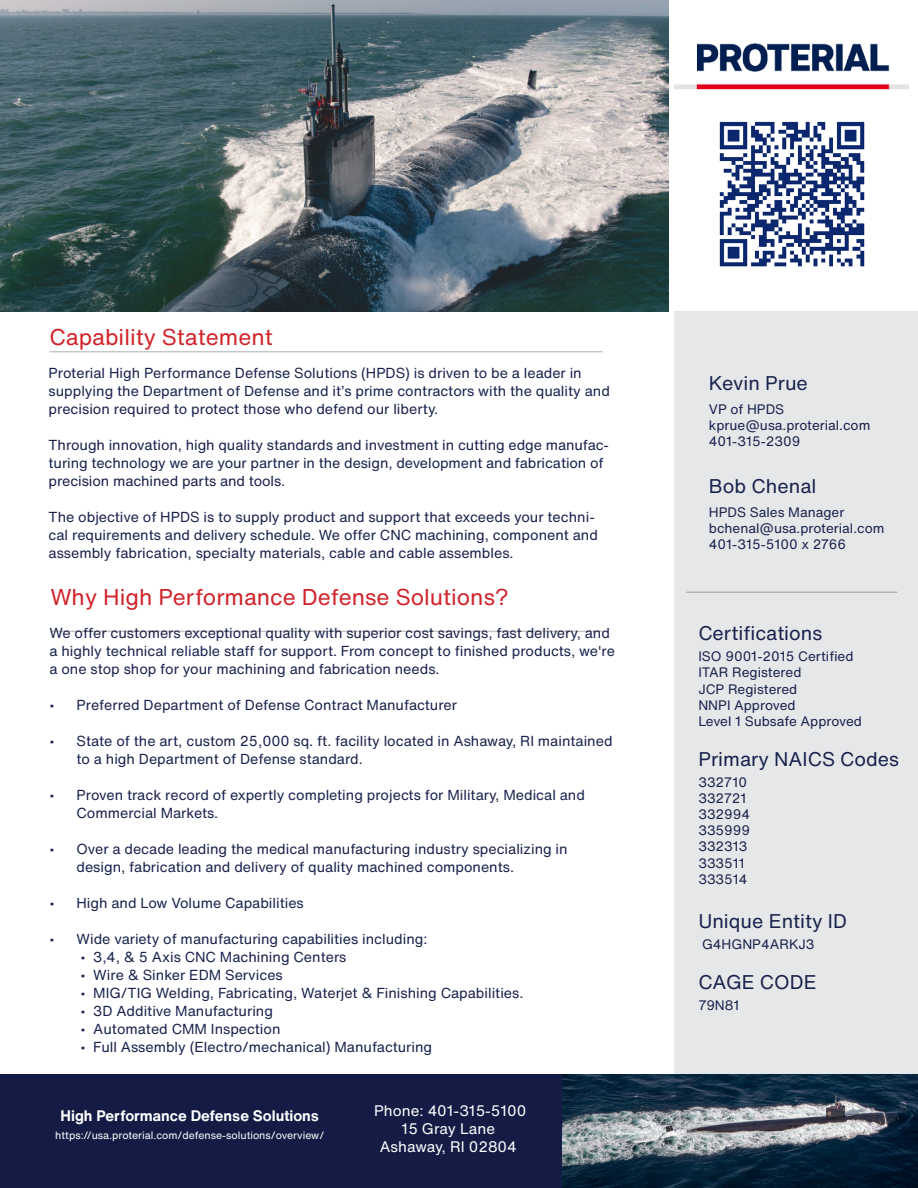
<style>
.page{position:relative;width:918px;height:1188px;background:#fff}
.page>*{position:absolute;margin:0;border:0;box-sizing:border-box;transform-origin:0 0}
.t1{font:22.5px "Helvetica Now Text";color:#d1232a}
.t2{font:19.5px "Helvetica Now Text";color:#18224c}
.t3{font:15px "Helvetica Now Text";color:#fff}
.t4{font:700 15px "Helvetica Now Text";color:#fff}
.t5{font:14.25px/18px "Helvetica Now Text";color:#18224c}
.t6{font:13.5px/16.2px "Helvetica Now Text";color:#18224c}
.t7{font:10.5px "Helvetica Now Text";color:#fff}
</style>
<div class="page">
<div style="left:675px;top:312px;width:243px;height:806px;background:#e6e7e9"></div>
<img style="left:562px;top:1074px;width:356px;height:114px">
<img style="left:0;top:0;width:669px;height:311px">
<img style="left:719px;top:121px;width:146px;height:146px">
<hr style="left:50px;top:351px;width:553px;height:1px;background:#231f20">
<hr style="left:50px;top:631px;width:554px;height:1px;background:#231f20">
<img style="left:675px;top:43px;width:234px;height:47px">
<hr style="left:686px;top:592px;width:211px;height:1px;background:#231f20">
<div style="left:300px;top:1074px;width:262px;height:114px;background:#141c46"></div>
<div style="left:0;top:1074px;width:311px;height:114px;background:#141c46"></div>
<p class="t1" style="left:50px;top:320px;width:225px">Capability Statement</p>
<p class="t5" style="left:49px;top:363px;width:563px">Proterial High Performance Defense Solutions (HPDS) is driven to be a leader in supplying the Department of Defense and it’s prime contractors with the quality and precision required to protect those who defend our liberty.</p>
<p class="t5" style="left:49px;top:435px;width:562px">Through innovation, high quality standards and investment in cutting edge manufac&shy;turing technology we are your partner in the design, development and fabrication of precision machined parts and tools.</p>
<p class="t5" style="left:49px;top:507px;width:551px">The objective of HPDS is to supply product and support that exceeds your techni&shy;cal requirements and delivery schedule. We offer CNC machining, component and assembly fabrication, specialty materials, cable and cable assembles.</p>
<p class="t1" style="left:50px;top:580px;width:460px">Why High Performance Defense Solutions?</p>
<p class="t5" style="left:50px;top:623px;width:567px">We offer customers exceptional quality with superior cost savings, fast delivery, and a highly technical reliable staff for support. From concept to finished products, we're a one stop shop for your machining and fabrication needs.</p>
<p class="t5" style="left:50px;top:695px;width:409px">• Preferred Department of Defense Contract Manufacturer</p>
<p class="t5" style="left:76px;top:731px;width:538px;text-indent:-27px">• State of the art, custom 25,000 sq. ft. facility located in Ashaway, RI maintained to a high Department of Defense standard.</p>
<p class="t5" style="left:76px;top:785px;width:510px;text-indent:-27px">• Proven track record of expertly completing projects for Military, Medical and<br>Commercial Markets.</p>
<p class="t5" style="left:76px;top:839px;width:493px;text-indent:-27px">• Over a decade leading the medical manufacturing industry specializing in design, fabrication and delivery of quality machined components.</p>
<p class="t5" style="left:50px;top:893px;width:256px">• High and Low Volume Capabilities</p>
<p class="t5" style="left:50px;top:929px;width:380px">• Wide variety of manufacturing capabilities including:</p>
<p class="t5" style="left:80px;top:947px;width:268px">• 3,4, &amp; 5 Axis CNC Machining Centers</p>
<p class="t5" style="left:80px;top:965px;width:204px">• Wire &amp; Sinker EDM Services</p>
<p class="t5" style="left:80px;top:983px;width:445px">• MIG/TIG Welding, Fabricating, Waterjet &amp; Finishing Capabilities.</p>
<p class="t5" style="left:80px;top:1001px;width:194px">• 3D Additive Manufacturing</p>
<p class="t5" style="left:80px;top:1019px;width:202px">• Automated CMM Inspection</p>
<p class="t5" style="left:80px;top:1037px;width:353px">• Full Assembly (Electro/mechanical) Manufacturing</p>
<p class="t4" style="left:61px;top:1104px;width:260px">High Performance Defense Solutions</p>
<p class="t7" style="left:55px;top:1127px;width:270px">https://usa.proterial.com/defense-solutions/overview/</p>
<p class="t3" style="left:374px;top:1100px;width:154px">Phone: 401-315-5100</p>
<p class="t3" style="left:402px;top:1118px;width:95px">15 Gray Lane</p>
<p class="t3" style="left:380px;top:1136px;width:138px">Ashaway, RI 02804</p>
<p class="t2" style="left:709px;top:368px;width:101px">Kevin Prue</p>
<p class="t6" style="left:709px;top:400px;width:77px">VP of HPDS</p>
<p class="t6" style="left:709px;top:417px;width:163px">kprue@usa.proterial.com</p>
<p class="t6" style="left:709px;top:433px;width:93px">401-315-2309</p>
<p class="t2" style="left:709px;top:471px;width:109px">Bob Chenal</p>
<p class="t6" style="left:709px;top:504px;width:137px">HPDS Sales Manager</p>
<p class="t6" style="left:709px;top:520px;width:177px">bchenal@usa.proterial.com</p>
<p class="t6" style="left:709px;top:536px;width:139px">401-315-5100 x 2766</p>
<p class="t2" style="left:698px;top:619px;width:125px">Certifications</p>
<p class="t6" style="left:698px;top:648px;width:157px">ISO 9001-2015 Certified</p>
<p class="t6" style="left:698px;top:664px;width:105px">ITAR Registered<br>JCP Registered</p>
<p class="t6" style="left:698px;top:697px;width:99px">NNPI Approved</p>
<p class="t6" style="left:698px;top:713px;width:165px">Level 1 Subsafe Approved</p>
<p class="t2" style="left:698px;top:744px;width:202px">Primary NAICS Codes</p>
<p class="t6" style="left:698px;top:773px;width:50px">332710</p>
<p class="t6" style="left:698px;top:790px;width:50px">332721</p>
<p class="t6" style="left:698px;top:806px;width:53px">332994</p>
<p class="t6" style="left:698px;top:822px;width:53px">335999</p>
<p class="t6" style="left:698px;top:838px;width:51px">332313</p>
<p class="t6" style="left:698px;top:854px;width:48px">333511</p>
<p class="t6" style="left:698px;top:871px;width:51px">333514</p>
<p class="t2" style="left:698px;top:907px;width:150px">Unique Entity ID</p>
<p class="t6" style="left:702px;top:936px;width:114px">G4HGNP4ARKJ3</p>
<p class="t2" style="left:698px;top:967px;width:120px">CAGE CODE</p>
<p class="t6" style="left:698px;top:997px;width:43px">79N81</p>
</div>
